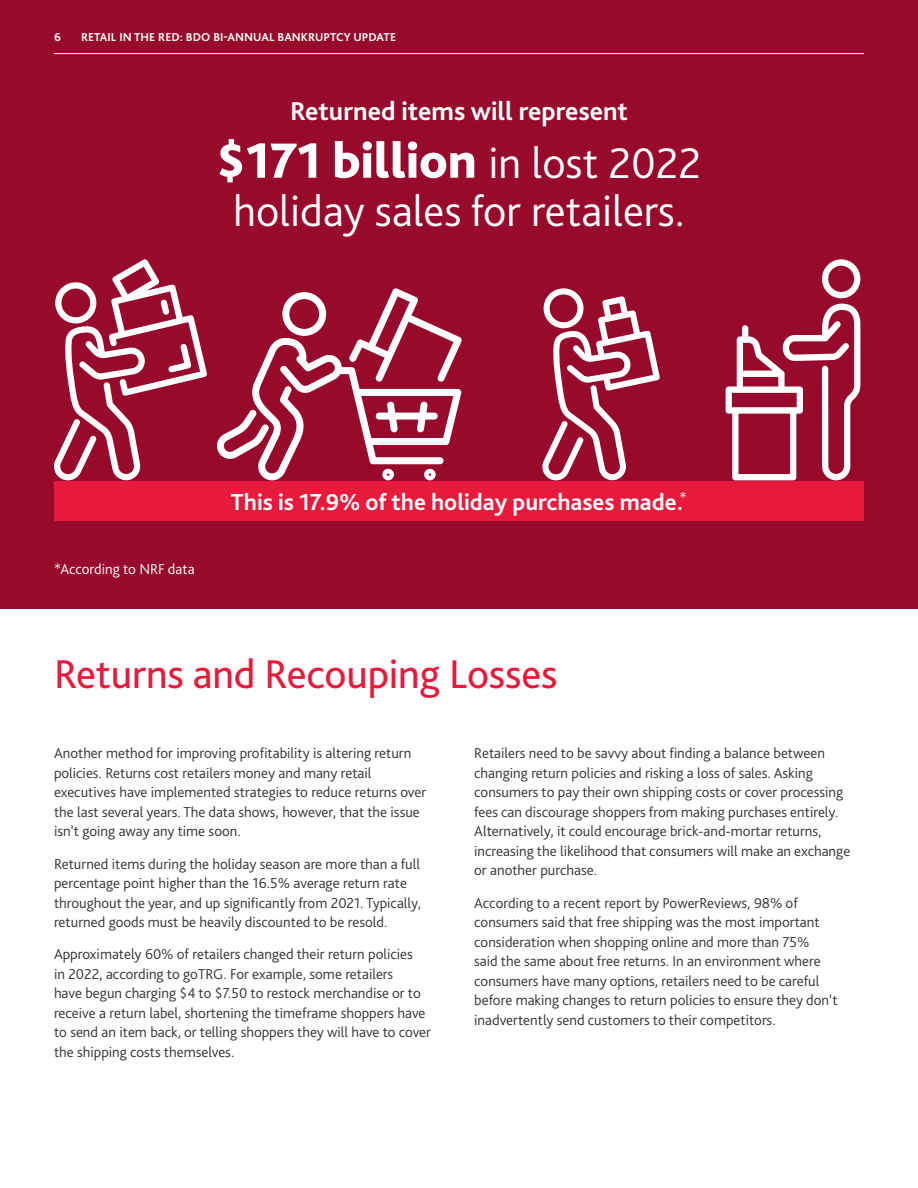
<style>
.page{position:relative;width:918px;height:1188px;background:#fff}
.page>*{position:absolute;margin:0;border:0;box-sizing:border-box;transform-origin:0 0}
.Callout{font:800 51.75px "Bliss Pro";color:#fff}
.Callout-2{font:300 45px "Bliss Pro";color:#fff}
.Section_head{font:42px "Bliss Pro";letter-spacing:-.005em;color:#e81a3b}
.Callout-3{font:700 27px "Bliss Pro";color:#fff}
.Callout-4{font:700 24.15px "Bliss Pro";color:#fff}
.Body_copy{font:300 15px/19.5px "Bliss Pro";color:#333}
.Body_copy-2{font:300 15px "Bliss Pro";color:#fff}
.t1{font:700 12px "Bliss Pro";color:#fff}
.s1{font-weight:300;font-size:45px}
</style>
<div class="page">
<div style="left:0;top:0;width:918px;height:608px;background:#980a2c"></div>
<svg style="left:54px;top:259px;width:153px;height:221px"></svg>
<svg style="left:822px;top:259px;width:38px;height:39px"></svg>
<svg style="left:726px;top:304px;width:134px;height:176px"></svg>
<svg style="left:542px;top:288px;width:118px;height:192px"></svg>
<svg style="left:217px;top:288px;width:245px;height:192px"></svg>
<div style="left:54px;top:481px;width:810px;height:40px;background:#e81a3b"></div>
<hr style="left:54px;top:53px;width:810px;height:1px;background:#fff">
<p class="t1" style="left:54px;top:30px;width:8px">6</p>
<p class="t1" style="left:81px;top:30px;width:317px">RETAIL IN THE RED: BDO BI-ANNUAL BANKRUPTCY UPDATE</p>
<p class="Callout-3" style="left:290px;top:94px;width:339px">Returned items will represent</p>
<p class="Callout" style="left:217px;top:128px;width:486px">$171 billion <span class="s1">in lost 2022</span></p>
<p class="Callout-2" style="left:233px;top:183px;width:453px">holiday sales for retailers.</p>
<p class="Body_copy-2" style="left:54px;top:560px;width:142px">*According to NRF data</p>
<p class="Callout-4" style="left:231px;top:487px;width:458px">This is 17.9% of the holiday purchases made.<sup>*</sup></p>
<p class="Section_head" style="left:54px;top:648px;width:505px">Returns and Recouping Losses</p>
<p class="Body_copy" style="left:54px;top:743px;width:374px">Another method for improving profitability is altering return policies. Returns cost retailers money and many retail executives have implemented strategies to reduce returns over the last several years. The data shows, however, that the issue isn’t going away any time soon.</p>
<p class="Body_copy" style="left:54px;top:854px;width:369px">Returned items during the holiday season are more than a full percentage point higher than the 16.5% average return rate throughout the year, and up significantly from 2021. Typically, returned goods must be heavily discounted to be resold.</p>
<p class="Body_copy" style="left:54px;top:944px;width:379px">Approximately 60% of retailers changed their return policies<br>in 2022, according to goTRG. For example, some retailers<br>have begun charging $4 to $7.50 to restock merchandise or to receive a return label, shortening the timeframe shoppers have to send an item back, or telling shoppers they will have to cover the shipping costs themselves.</p>
<p class="Body_copy" style="left:474px;top:743px;width:378px">Retailers need to be savvy about finding a balance between changing return policies and risking a loss of sales. Asking consumers to pay their own shipping costs or cover processing fees can discourage shoppers from making purchases entirely.<br>Alternatively, it could encourage brick-and-mortar returns, increasing the likelihood that consumers will make an exchange or another purchase.</p>
<p class="Body_copy" style="left:474px;top:893px;width:365px">According to a recent report by PowerReviews, 98% of consumers said that free shipping was the most important consideration when shopping online and more than 75%<br>said the same about free returns. In an environment where consumers have many options, retailers need to be careful before making changes to return policies to ensure they don’t inadvertently send customers to their competitors.</p>
</div>
